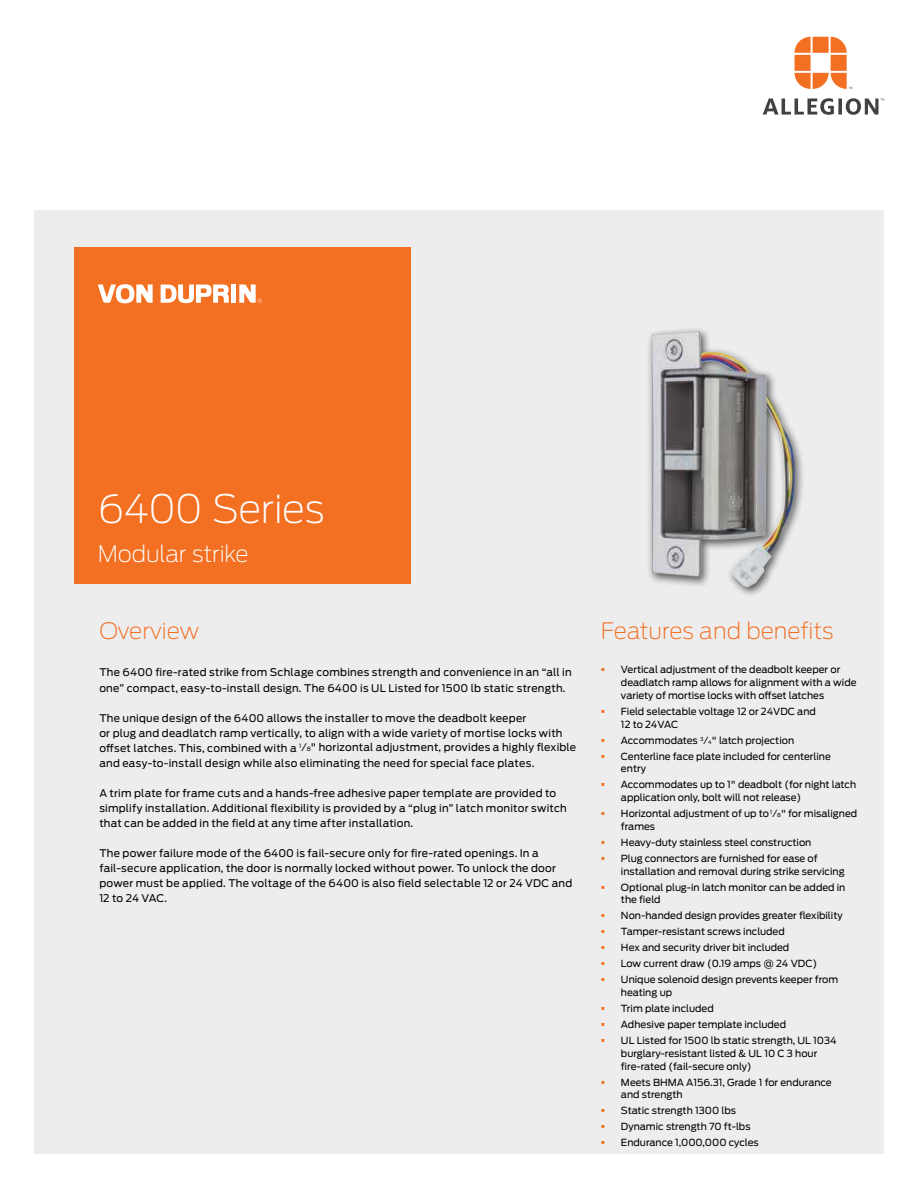
<style>
.page{position:relative;width:918px;height:1188px;background:#fff}
.page>*{position:absolute;margin:0;border:0;box-sizing:border-box;transform-origin:0 0}
.t1{font:200 39px "Antenna";letter-spacing:-.015em;color:#fff}
.t2{font:200 22.5px "Antenna";color:#f36f21}
.t3{font:200 22.5px "Antenna";letter-spacing:-.01em;color:#fff}
.t4{font:10.5px/15px "Antenna";letter-spacing:.02em;color:#000}
.t5{font:9.75px/12.8px "Antenna";color:#000}
.s1{font-size:5.7px}
.s2{color:#f36f21}
.s3{font-size:5.4px}
</style>
<div class="page">
<svg style="left:795px;top:37px;width:57px;height:52px"></svg>
<svg style="left:763px;top:98px;width:121px;height:17px"></svg>
<div style="left:34px;top:210px;width:850px;height:944px;background:#ededee"></div>
<div style="left:74px;top:247px;width:337px;height:336px;background:#f36f21"></div>
<svg style="left:98px;top:284px;width:55px;height:19px"></svg>
<svg style="left:161px;top:285px;width:68px;height:18px"></svg>
<div style="left:231px;top:285px;width:5px;height:18px;background:#fff"></div>
<svg style="left:239px;top:285px;width:23px;height:18px"></svg>
<div style="left:646px;top:327px;width:160px;height:271px;background:#000;opacity:.65"></div>
<img style="left:652px;top:332px;width:91px;height:245px">
<h1 class="t1" style="left:98px;top:486px;width:228px">6400 Series</h1>
<h2 class="t3" style="left:98px;top:541px;width:152px">Modular strike</h2>
<h2 class="t2" style="left:99px;top:618px;width:101px">Overview</h2>
<p class="t4" style="left:99px;top:665px;width:474px">The 6400 fire-rated strike from Schlage combines strength and convenience in an “all in one” compact, easy-to-install design. The 6400 is UL Listed for 1500 lb static strength.</p>
<p class="t4" style="left:99px;top:710px;width:478px">The unique design of the 6400 allows the installer to move the deadbolt keeper<br>or plug and deadlatch ramp vertically, to align with a wide variety of mortise locks with offset latches. This, combined with a <sup>1</sup>⁄<span class="s1">8</span>" horizontal adjustment, provides a highly flexible and easy-to-install design while also eliminating the need for special face plates.</p>
<p class="t4" style="left:99px;top:785px;width:469px">A trim plate for frame cuts and a hands-free adhesive paper template are provided to simplify installation. Additional flexibility is provided by a “plug in” latch monitor switch that can be added in the field at any time after installation.</p>
<p class="t4" style="left:99px;top:845px;width:474px">The power failure mode of the 6400 is fail-secure only for fire-rated openings. In a fail-secure application, the door is normally locked without power. To unlock the door power must be applied. The voltage of the 6400 is also field selectable 12 or 24 VDC and 12 to 24 VAC.</p>
<h2 class="t2" style="left:601px;top:618px;width:234px">Features and benefits</h2>
<p class="t5" style="left:621px;top:664px;width:237px;text-indent:-20px"><span class="s2">▪</span> Vertical adjustment of the deadbolt keeper or deadlatch ramp allows for alignment with a wide variety of mortise locks with offset latches</p>
<p class="t5" style="left:621px;top:705px;width:196px;text-indent:-20px"><span class="s2">▪</span> Field selectable voltage 12 or 24VDC and<br>12 to 24VAC</p>
<p class="t5" style="left:601px;top:734px;width:195px"><span class="s2">▪</span> Accommodates <sup>3</sup>⁄<span class="s3">4</span>" latch projection</p>
<p class="t5" style="left:621px;top:750px;width:211px;text-indent:-20px"><span class="s2">▪</span> Centerline face plate included for centerline entry</p>
<p class="t5" style="left:621px;top:779px;width:237px;text-indent:-20px"><span class="s2">▪</span> Accommodates up to 1" deadbolt (for night latch application only, bolt will not release)</p>
<p class="t5" style="left:621px;top:807px;width:238px;text-indent:-20px"><span class="s2">▪</span> Horizontal adjustment of up to <sup>1</sup>⁄<span class="s3">8</span>" for misaligned frames</p>
<p class="t5" style="left:601px;top:836px;width:212px"><span class="s2">▪</span> Heavy-duty stainless steel construction</p>
<p class="t5" style="left:621px;top:852px;width:225px;text-indent:-20px"><span class="s2">▪</span> Plug connectors are furnished for ease of installation and removal during strike servicing</p>
<p class="t5" style="left:621px;top:881px;width:226px;text-indent:-20px"><span class="s2">▪</span> Optional plug-in latch monitor can be added in the field</p>
<p class="t5" style="left:601px;top:910px;width:243px"><span class="s2">▪</span> Non-handed design provides greater flexibility</p>
<p class="t5" style="left:601px;top:926px;width:186px"><span class="s2">▪</span> Tamper-resistant screws included</p>
<p class="t5" style="left:601px;top:942px;width:190px"><span class="s2">▪</span> Hex and security driver bit included</p>
<p class="t5" style="left:601px;top:958px;width:218px"><span class="s2">▪</span> Low current draw (0.19 amps @ 24 VDC)</p>
<p class="t5" style="left:621px;top:974px;width:219px;text-indent:-20px"><span class="s2">▪</span> Unique solenoid design prevents keeper from heating up</p>
<p class="t5" style="left:601px;top:1002px;width:114px"><span class="s2">▪</span> Trim plate included</p>
<p class="t5" style="left:601px;top:1018px;width:187px"><span class="s2">▪</span> Adhesive paper template included</p>
<p class="t5" style="left:621px;top:1034px;width:217px;text-indent:-20px"><span class="s2">▪</span> UL Listed for 1500 lb static strength, UL 1034 burglary-resistant listed &amp; UL 10 C 3 hour fire-rated (fail-secure only)</p>
<p class="t5" style="left:621px;top:1076px;width:212px;text-indent:-20px"><span class="s2">▪</span> Meets BHMA A156.31, Grade 1 for endurance and strength</p>
<p class="t5" style="left:601px;top:1104px;width:137px"><span class="s2">▪</span> Static strength 1300 lbs</p>
<p class="t5" style="left:601px;top:1120px;width:151px"><span class="s2">▪</span> Dynamic strength 70 ft-lbs</p>
<p class="t5" style="left:601px;top:1136px;width:159px"><span class="s2">▪</span> Endurance 1,000,000 cycles</p>
</div>
